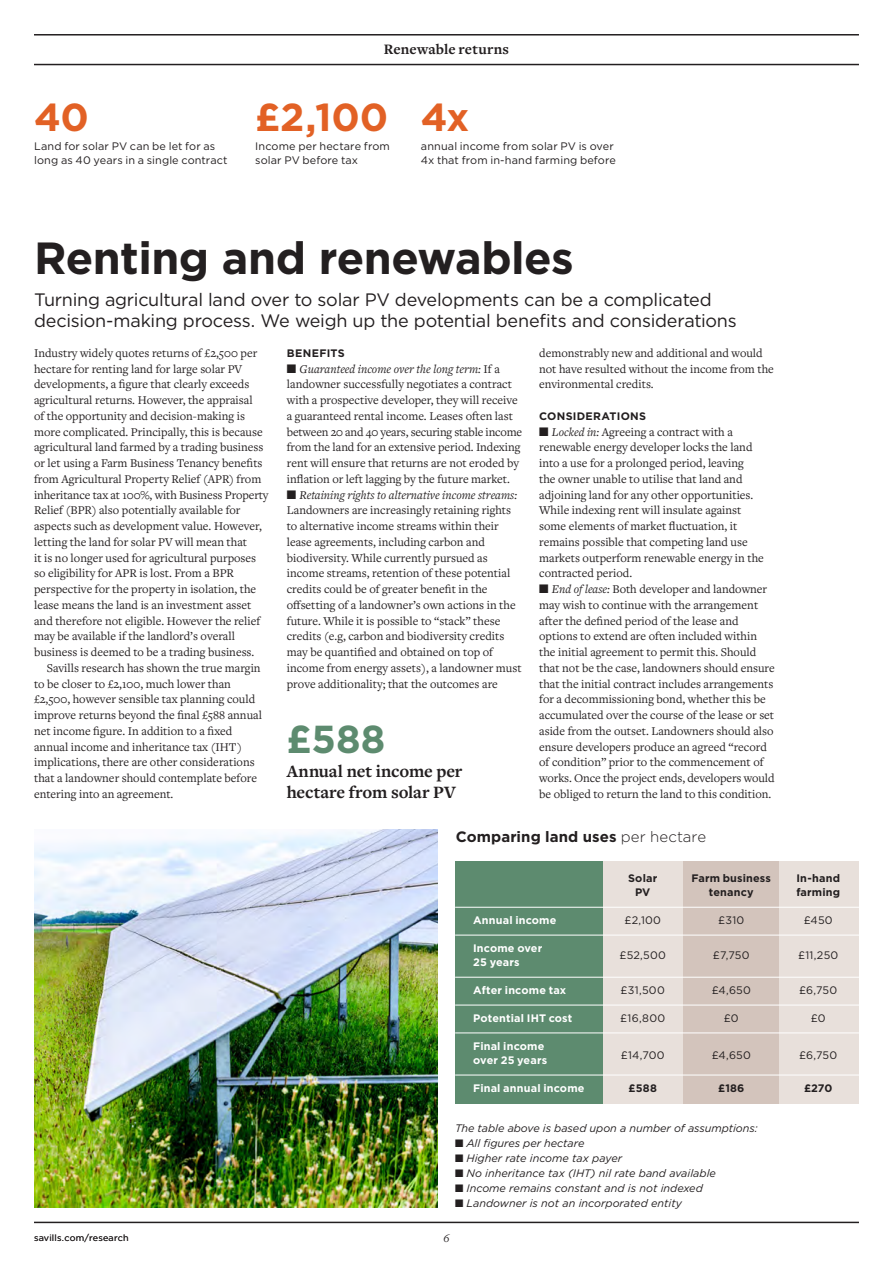
<style>
.page{position:relative;width:893px;height:1263px;background:#fff}
.page>*{position:absolute;margin:0;border:0;box-sizing:border-box;transform-origin:0 0}
.Spotlight_Headline_G{font:700 45px "Gotham HTF";letter-spacing:-.015em;color:#231f20}
.Spotlight_Box_Title{font:700 39px "Gotham HTF";letter-spacing:-.01em;color:#e26125}
.Spotlight_Box_Title-2{font:700 39px "Gotham HTF";color:#5d8b6f}
.Spotlight_Standfirst{font:18px/21px "Gotham HTF";letter-spacing:-.015em;color:#231f20}
.Spotlight_Pullquote{font:700 18px/21px "Freight Text Pro";letter-spacing:-.01em;color:#231f20}
.MiM_Box_Title{font:700 15px "Gotham HTF";letter-spacing:.005em;color:#231f20}
.Spotlight_Page_2_Slu{font:700 15px "Freight Text Pro";letter-spacing:.01em;color:#231f20}
.Spotlight_Body_Freig{font:12.3px/15.8px "Freight Text Pro";color:#231f20}
.t1{font:italic 12px "Freight Text Pro";color:#231f20}
.Spotlight_Box_Body_L{font:10.8px/14.2px "Gotham HTF";letter-spacing:.01em;color:#231f20}
.Spotlight_Box_Title-3{font:italic 10.8px "Gotham HTF";color:#231f20}
.Spotlight_Box_Body_L-2{font:700 10.8px "Gotham HTF";letter-spacing:.015em;color:#fff}
.Spotlight_Box_Body_L-3{font:700 10.8px "Gotham HTF";letter-spacing:.015em;color:#231f20}
.Spotlight_Small_Head{font:700 10.8px "Gotham HTF";letter-spacing:.025em;color:#231f20}
.t2{font:9px "Gotham HTF";letter-spacing:.02em;color:#231f20}
.s1{font-style:italic}
.s2{font-weight:300}
</style>
<div class="page">
<div style="left:455px;top:861px;width:404px;height:242px;background:#e8e0db"></div>
<div style="left:455px;top:861px;width:148px;height:242px;background:#5d8b6f"></div>
<div style="left:684px;top:861px;width:95px;height:242px;background:#d3c4bc"></div>
<hr style="left:455px;top:907px;width:404px;height:1px;background:#fff">
<hr style="left:455px;top:935px;width:404px;height:1px;background:#fff">
<hr style="left:455px;top:977px;width:404px;height:1px;background:#fff">
<hr style="left:455px;top:1005px;width:404px;height:1px;background:#fff">
<hr style="left:455px;top:1032px;width:404px;height:1px;background:#fff">
<hr style="left:455px;top:1075px;width:404px;height:1px;background:#fff">
<img style="left:34px;top:829px;width:404px;height:378px">
<hr style="left:34px;top:1222px;width:825px;height:1px;background:#231f20">
<hr style="left:34px;top:64px;width:825px;height:1px;background:#231f20">
<hr style="left:34px;top:34px;width:825px;height:2px;background:#231f20">
<p class="Spotlight_Box_Title" style="left:34px;top:95px;width:56px">40</p>
<p class="Spotlight_Box_Body_L" style="left:34px;top:139px;width:195px">Land for solar PV can be let for as long as 40 years in a single contract</p>
<p class="Spotlight_Page_2_Slu" style="left:384px;top:39px;width:127px">Renewable returns</p>
<p class="Spotlight_Box_Title" style="left:255px;top:95px;width:134px">£2,100</p>
<p class="Spotlight_Box_Body_L" style="left:255px;top:139px;width:136px">Income per hectare from solar PV before tax</p>
<p class="Spotlight_Box_Title" style="left:421px;top:95px;width:50px">4x</p>
<p class="Spotlight_Box_Body_L" style="left:421px;top:139px;width:196px">annual income from solar PV is over<br>4x that from in-hand farming before</p>
<p class="Spotlight_Headline_G" style="left:34px;top:232px;width:541px">Renting and renewables</p>
<p class="Spotlight_Standfirst" style="left:34px;top:289px;width:704px">Turning agricultural land over to solar PV developments can be a complicated decision-making process. We weigh up the potential benefits and considerations</p>
<p class="Spotlight_Body_Freig" style="left:34px;top:344px;width:236px">Industry widely quotes returns of £2,500 per hectare for renting land for large solar PV developments, a figure that clearly exceeds agricultural returns. However, the appraisal<br>of the opportunity and decision-making is more complicated. Principally, this is because agricultural land farmed by a trading business or let using a Farm Business Tenancy benefits from Agricultural Property Relief (APR) from inheritance tax at 100%, with Business Property Relief (BPR) also potentially available for aspects such as development value. However, letting the land for solar PV will mean that<br>it is no longer used for agricultural purposes so eligibility for APR is lost. From a BPR perspective for the property in isolation, the lease means the land is an investment asset and therefore not eligible. However the relief may be available if the landlord’s overall business is deemed to be a trading business.</p>
<p class="Spotlight_Body_Freig" style="left:34px;top:660px;width:229px;text-indent:13px">Savills research has shown the true margin to be closer to £2,100, much lower than £2,500, however sensible tax planning could improve returns beyond the final £588 annual net income figure. In addition to a fixed annual income and inheritance tax (IHT) implications, there are other considerations that a landowner should contemplate before entering into an agreement.</p>
<p class="t2" style="left:34px;top:1233px;width:96px">savills.com/research</p>
<p class="Spotlight_Small_Head" style="left:287px;top:347px;width:59px">BENEFITS</p>
<p class="Spotlight_Body_Freig" style="left:287px;top:360px;width:237px">■ <span class="s1">Guaranteed income over the long term:</span> If a landowner successfully negotiates a contract with a prospective developer, they will receive a guaranteed rental income. Leases often last between 20 and 40 years, securing stable income from the land for an extensive period. Indexing rent will ensure that returns are not eroded by inflation or left lagging by the future market.</p>
<p class="Spotlight_Body_Freig" style="left:287px;top:486px;width:236px">■ <span class="s1">Retaining rights to alternative income streams:<br></span>Landowners are increasingly retaining rights to alternative income streams within their lease agreements, including carbon and biodiversity. While currently pursued as income streams, retention of these potential credits could be of greater benefit in the offsetting of a landowner’s own actions in the future. While it is possible to “stack” these credits (e.g, carbon and biodiversity credits may be quantified and obtained on top of income from energy assets), a landowner must prove additionality; that the outcomes are</p>
<p class="Spotlight_Box_Title-2" style="left:287px;top:717px;width:100px">£588</p>
<p class="Spotlight_Pullquote" style="left:287px;top:760px;width:177px">Annual net income per hectare from solar PV</p>
<p class="Spotlight_Body_Freig" style="left:539px;top:345px;width:236px">demonstrably new and additional and would not have resulted without the income from the environmental credits.</p>
<p class="Spotlight_Small_Head" style="left:539px;top:410px;width:108px">CONSIDERATIONS</p>
<p class="Spotlight_Body_Freig" style="left:539px;top:423px;width:226px">■ <span class="s1">Locked in:</span> Agreeing a contract with a renewable energy developer locks the land into a use for a prolonged period, leaving<br>the owner unable to utilise that land and adjoining land for any other opportunities.<br>While indexing rent will insulate against some elements of market fluctuation, it remains possible that competing land use markets outperform renewable energy in the contracted period.</p>
<p class="Spotlight_Body_Freig" style="left:539px;top:581px;width:237px">■ <span class="s1">End of lease:</span> Both developer and landowner may wish to continue with the arrangement after the defined period of the lease and options to extend are often included within the initial agreement to permit this. Should that not be the case, landowners should ensure that the initial contract includes arrangements for a decommissioning bond, whether this be accumulated over the course of the lease or set aside from the outset. Landowners should also ensure developers produce an agreed “record of condition” prior to the commencement of works. Once the project ends, developers would be obliged to return the land to this condition.</p>
<p class="MiM_Box_Title" style="left:456px;top:828px;width:252px">Comparing land uses <span class="s2">per hectare</span></p>
<p class="Spotlight_Box_Body_L-3" style="left:628px;top:872px;width:31px">Solar</p>
<p class="Spotlight_Box_Body_L-3" style="left:691px;top:872px;width:81px">Farm business</p>
<p class="Spotlight_Box_Body_L-3" style="left:796px;top:872px;width:45px">In-hand</p>
<p class="Spotlight_Box_Body_L-3" style="left:635px;top:886px;width:17px">PV</p>
<p class="Spotlight_Box_Body_L-3" style="left:709px;top:886px;width:46px">tenancy</p>
<p class="Spotlight_Box_Body_L-3" style="left:796px;top:886px;width:45px">farming</p>
<p class="Spotlight_Box_Body_L-2" style="left:473px;top:914px;width:85px">Annual income</p>
<p class="Spotlight_Box_Body_L" style="left:624px;top:913px;width:38px">£2,100</p>
<p class="Spotlight_Box_Body_L" style="left:718px;top:913px;width:28px">£310</p>
<p class="Spotlight_Box_Body_L" style="left:804px;top:913px;width:30px">£450</p>
<p class="Spotlight_Box_Body_L-2" style="left:473px;top:942px;width:71px">Income over</p>
<p class="Spotlight_Box_Body_L" style="left:619px;top:948px;width:48px">£52,500</p>
<p class="Spotlight_Box_Body_L" style="left:713px;top:948px;width:38px">£7,750</p>
<p class="Spotlight_Box_Body_L" style="left:798px;top:948px;width:42px">£11,250</p>
<p class="Spotlight_Box_Body_L-2" style="left:473px;top:956px;width:48px">25 years</p>
<p class="Spotlight_Box_Body_L-2" style="left:473px;top:984px;width:95px">After income tax</p>
<p class="Spotlight_Box_Body_L" style="left:621px;top:983px;width:46px">£31,500</p>
<p class="Spotlight_Box_Body_L" style="left:712px;top:983px;width:41px">£4,650</p>
<p class="Spotlight_Box_Body_L" style="left:799px;top:983px;width:40px">£6,750</p>
<p class="Spotlight_Box_Body_L-2" style="left:473px;top:1012px;width:101px">Potential IHT cost</p>
<p class="Spotlight_Box_Body_L" style="left:620px;top:1011px;width:46px">£16,800</p>
<p class="Spotlight_Box_Body_L" style="left:724px;top:1011px;width:16px">£0</p>
<p class="Spotlight_Box_Body_L" style="left:811px;top:1011px;width:16px">£0</p>
<p class="Spotlight_Box_Body_L-2" style="left:473px;top:1040px;width:73px">Final income</p>
<p class="Spotlight_Box_Body_L" style="left:621px;top:1048px;width:45px">£14,700</p>
<p class="Spotlight_Box_Body_L" style="left:712px;top:1048px;width:41px">£4,650</p>
<p class="Spotlight_Box_Body_L" style="left:799px;top:1048px;width:40px">£6,750</p>
<p class="Spotlight_Box_Body_L-2" style="left:473px;top:1054px;width:76px">over 25 years</p>
<p class="Spotlight_Box_Body_L-2" style="left:473px;top:1082px;width:113px">Final annual income</p>
<p class="Spotlight_Box_Body_L-3" style="left:629px;top:1082px;width:30px">£588</p>
<p class="Spotlight_Box_Body_L-3" style="left:718px;top:1082px;width:28px">£186</p>
<p class="Spotlight_Box_Body_L-3" style="left:804px;top:1082px;width:30px">£270</p>
<p class="Spotlight_Box_Title-3" style="left:455px;top:1122px;width:304px">The table above is based upon a number of assumptions:</p>
<p class="Spotlight_Box_Title-3" style="left:455px;top:1137px;width:131px">■ All figures per hectare</p>
<p class="Spotlight_Box_Title-3" style="left:455px;top:1152px;width:169px">■ Higher rate income tax payer</p>
<p class="Spotlight_Box_Title-3" style="left:455px;top:1167px;width:262px">■ No inheritance tax (IHT) nil rate band available</p>
<p class="Spotlight_Box_Title-3" style="left:455px;top:1182px;width:249px">■ Income remains constant and is not indexed</p>
<p class="Spotlight_Box_Title-3" style="left:455px;top:1197px;width:228px">■ Landowner is not an incorporated entity</p>
<p class="t1" style="left:443px;top:1230px;width:8px">6</p>
</div>
